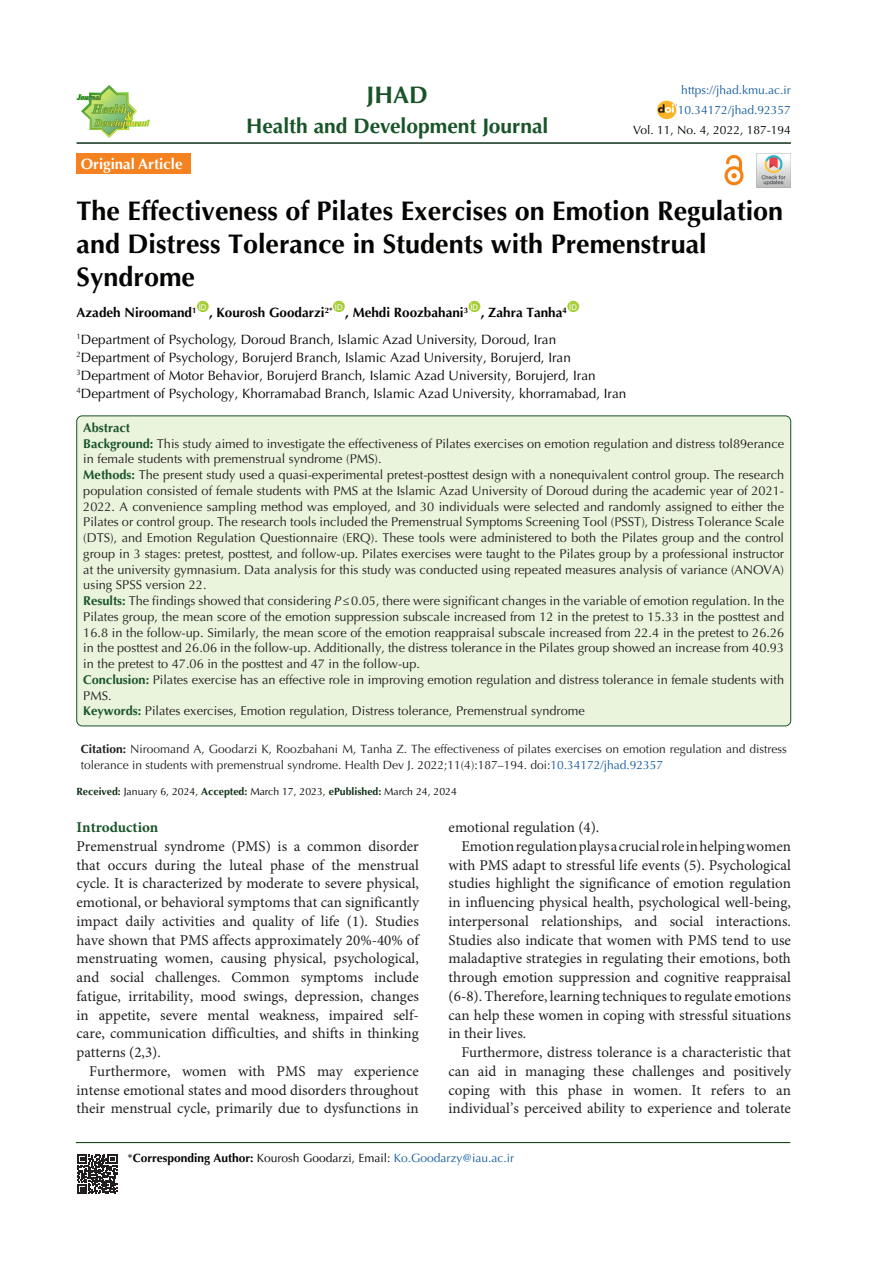
<style>
.page{position:relative;width:893px;height:1263px;background:#fff}
.page>*{position:absolute;margin:0;border:0;box-sizing:border-box;transform-origin:0 0}
.t1{font:700 27px/33px "Optima LT Std";color:#040503}
.t2{font:700 24px "Optima LT Std";color:#195429}
.t3{font:700 21px "Optima LT Std";color:#195429}
.t4{font:15px/18.8px "Minion Pro";color:#231f20;text-align:justify}
.t5{font:700 15px "Optima LT Std";color:#fff}
.t6{font:700 15px "Minion Pro";color:#195429}
.t7{font:13.5px "Optima LT Std";color:#040503}
.t8{font:700 13.5px "Optima LT Std";color:#040503}
.t9{font:12.75px/15.8px "Optima LT Std";color:#231f20}
.t10{font:700 12.75px "Optima LT Std";color:#195429}
.t11{font:12px/15.8px "Optima LT Std";color:#231f20}
.t12{font:12px "Optima LT Std";color:#040503}
.t13{font:12px "Optima LT Std";color:#175d9e}
.t14{font:10.5px "Optima LT Std";color:#040503}
.t15{font:7.8px "Arial";color:#fff}
.s1{font-weight:700;color:#195429}
.s2{font-weight:700;color:#1a552b}
.s3{font-style:italic}
.s4{font-weight:700}
.s5{color:#175d9e}
.s6{font-weight:700;color:#123117}
</style>
<div class="page">
<hr style="left:76px;top:1142px;width:714px;height:1px;background:#030">
<img style="left:757px;top:153px;width:34px;height:34px">
<div style="left:197px;top:301px;width:12px;height:11px;background:#a6ce39;border-radius:50%"></div>
<div style="left:333px;top:301px;width:12px;height:11px;background:#a6ce39;border-radius:50%"></div>
<div style="left:469px;top:301px;width:11px;height:11px;background:#a6ce39;border-radius:50%"></div>
<div style="left:567px;top:301px;width:12px;height:11px;background:#a6ce39;border-radius:50%"></div>
<hr style="left:77px;top:142px;width:714px;height:2px;background:#123117">
<div style="left:77px;top:153px;width:114px;height:21px;background:#f58220"></div>
<svg style="left:77px;top:1154px;width:40px;height:40px"></svg>
<img style="left:724px;top:154px;width:20px;height:32px">
<img style="left:657px;top:101px;width:19px;height:18px">
<img style="left:77px;top:85px;width:72px;height:52px">
<div style="left:77px;top:416px;width:714px;height:310px;background:#eaf3dc;border-radius:6px"></div>
<p class="t5" style="left:81px;top:155px;width:103px">Original Article</p>
<p class="t2" style="left:367px;top:81px;width:63px">JHAD</p>
<p class="t3" style="left:246px;top:113px;width:304px">Health and Development Journal</p>
<p class="t13" style="left:681px;top:83px;width:111px">https://jhad.kmu.ac.ir</p>
<p class="t13" style="left:678px;top:103px;width:114px">10.34172/jhad.92357</p>
<p class="t12" style="left:633px;top:123px;width:159px">Vol. 11, No. 4, 2022, 187-194</p>
<p class="t1" style="left:77px;top:195px;width:708px">The Effectiveness of Pilates Exercises on Emotion Regulation and Distress Tolerance in Students with Premenstrual<br>Syndrome</p>
<p class="t8" style="left:77px;top:305px;width:121px">Azadeh Niroomand<sup>1</sup></p>
<p class="t15" style="left:199px;top:301px;width:9px">ID</p>
<p class="t15" style="left:335px;top:301px;width:9px">ID</p>
<p class="t15" style="left:470px;top:301px;width:9px">ID</p>
<p class="t15" style="left:569px;top:301px;width:9px">ID</p>
<p class="t8" style="left:209px;top:305px;width:125px">, Kourosh Goodarzi<sup>2*</sup></p>
<p class="t8" style="left:345px;top:305px;width:124px">, Mehdi Roozbahani<sup>3</sup></p>
<p class="t8" style="left:481px;top:305px;width:88px">, Zahra Tanha<sup>4</sup></p>
<p class="t7" style="left:77px;top:331px;width:481px"><sup>1</sup>Department of Psychology, Doroud Branch, Islamic Azad University, Doroud, Iran</p>
<p class="t7" style="left:77px;top:349px;width:496px"><sup>2</sup>Department of Psychology, Borujerd Branch, Islamic Azad University, Borujerd, Iran</p>
<p class="t7" style="left:77px;top:367px;width:521px"><sup>3</sup>Department of Motor Behavior, Borujerd Branch, Islamic Azad University, Borujerd, Iran</p>
<p class="t7" style="left:77px;top:385px;width:551px"><sup>4</sup>Department of Psychology, Khorramabad Branch, Islamic Azad University, khorramabad, Iran</p>
<p class="t10" style="left:83px;top:420px;width:48px">Abstract</p>
<p class="t9" style="left:83px;top:435px;width:702px"><span class="s1">Background:</span> This study aimed to investigate the effectiveness of Pilates exercises on emotion regulation and distress tol89erance in female students with premenstrual syndrome (PMS).</p>
<p class="t9" style="left:83px;top:467px;width:702px;text-align:justify"><span class="s2">Methods:</span> The present study used a quasi-experimental pretest-posttest design with a nonequivalent control group. The research population consisted of female students with PMS at the Islamic Azad University of Doroud during the academic year of 2021- 2022. A convenience sampling method was employed, and 30 individuals were selected and randomly assigned to either the Pilates or control group. The research tools included the Premenstrual Symptoms Screening Tool (PSST), Distress Tolerance Scale (DTS), and Emotion Regulation Questionnaire (ERQ). These tools were administered to both the Pilates group and the control group in 3 stages: pretest, posttest, and follow-up. Pilates exercises were taught to the Pilates group by a professional instructor at the university gymnasium. Data analysis for this study was conducted using repeated measures analysis of variance (ANOVA) using SPSS version 22.</p>
<p class="t9" style="left:83px;top:593px;width:702px;text-align:justify"><span class="s2">Results:</span> The findings showed that considering <span class="s3">P</span>≤0.05, there were significant changes in the variable of emotion regulation. In the Pilates group, the mean score of the emotion suppression subscale increased from 12 in the pretest to 15.33 in the posttest and 16.8 in the follow-up. Similarly, the mean score of the emotion reappraisal subscale increased from 22.4 in the pretest to 26.26 in the posttest and 26.06 in the follow-up. Additionally, the distress tolerance in the Pilates group showed an increase from 40.93 in the pretest to 47.06 in the posttest and 47 in the follow-up.</p>
<p class="t9" style="left:83px;top:672px;width:702px"><span class="s2">Conclusion:</span> Pilates exercise has an effective role in improving emotion regulation and distress tolerance in female students with<br>PMS.</p>
<p class="t9" style="left:83px;top:703px;width:503px"><span class="s2">Keywords:</span> Pilates exercises, Emotion regulation, Distress tolerance, Premenstrual syndrome</p>
<p class="t11" style="left:81px;top:741px;width:707px"><span class="s4">Citation:</span> Niroomand A, Goodarzi K, Roozbahani M, Tanha Z. The effectiveness of pilates exercises on emotion regulation and distress tolerance in students with premenstrual syndrome. Health Dev J. 2022;11(4):187–194. doi:<span class="s5">10.34172/jhad.92357</span></p>
<p class="t14" style="left:77px;top:786px;width:382px"><span class="s6">Received:</span> January 6, 2024, <span class="s6">Accepted:</span> March 17, 2023, <span class="s6">ePublished:</span> March 24, 2024</p>
<p class="t6" style="left:77px;top:817px;width:83px">Introduction</p>
<p class="t4" style="left:77px;top:837px;width:344px">Premenstrual syndrome (PMS) is a common disorder that occurs during the luteal phase of the menstrual cycle. It is characterized by moderate to severe physical, emotional, or behavioral symptoms that can significantly impact daily activities and quality of life (1). Studies have shown that PMS affects approximately 20%-40% of menstruating women, causing physical, psychological, and social challenges. Common symptoms include fatigue, irritability, mood swings, depression, changes in appetite, severe mental weakness, impaired self&shy;care, communication difficulties, and shifts in thinking patterns (2,3).</p>
<p class="t4" style="left:77px;top:1062px;width:344px;text-indent:13px">Furthermore, women with PMS may experience intense emotional states and mood disorders throughout their menstrual cycle, primarily due to dysfunctions in</p>
<p class="t4" style="left:449px;top:818px;width:152px">emotional regulation (4).</p>
<p class="t4" style="left:449px;top:837px;width:344px;text-indent:13px">Emotion regulation plays a crucial role in helping women with PMS adapt to stressful life events (5). Psychological studies highlight the significance of emotion regulation in influencing physical health, psychological well-being, interpersonal relationships, and social interactions.<br>Studies also indicate that women with PMS tend to use maladaptive strategies in regulating their emotions, both through emotion suppression and cognitive reappraisal (6-8). Therefore, learning techniques to regulate emotions can help these women in coping with stressful situations in their lives.</p>
<p class="t4" style="left:449px;top:1043px;width:344px;text-indent:13px">Furthermore, distress tolerance is a characteristic that can aid in managing these challenges and positively coping with this phase in women. It refers to an individual’s perceived ability to experience and tolerate</p>
<p class="t12" style="left:128px;top:1151px;width:388px">*<span class="s4">Corresponding Author:</span> Kourosh Goodarzi, Email: <span class="s5">Ko.Goodarzy@iau.ac.ir</span></p>
</div>
